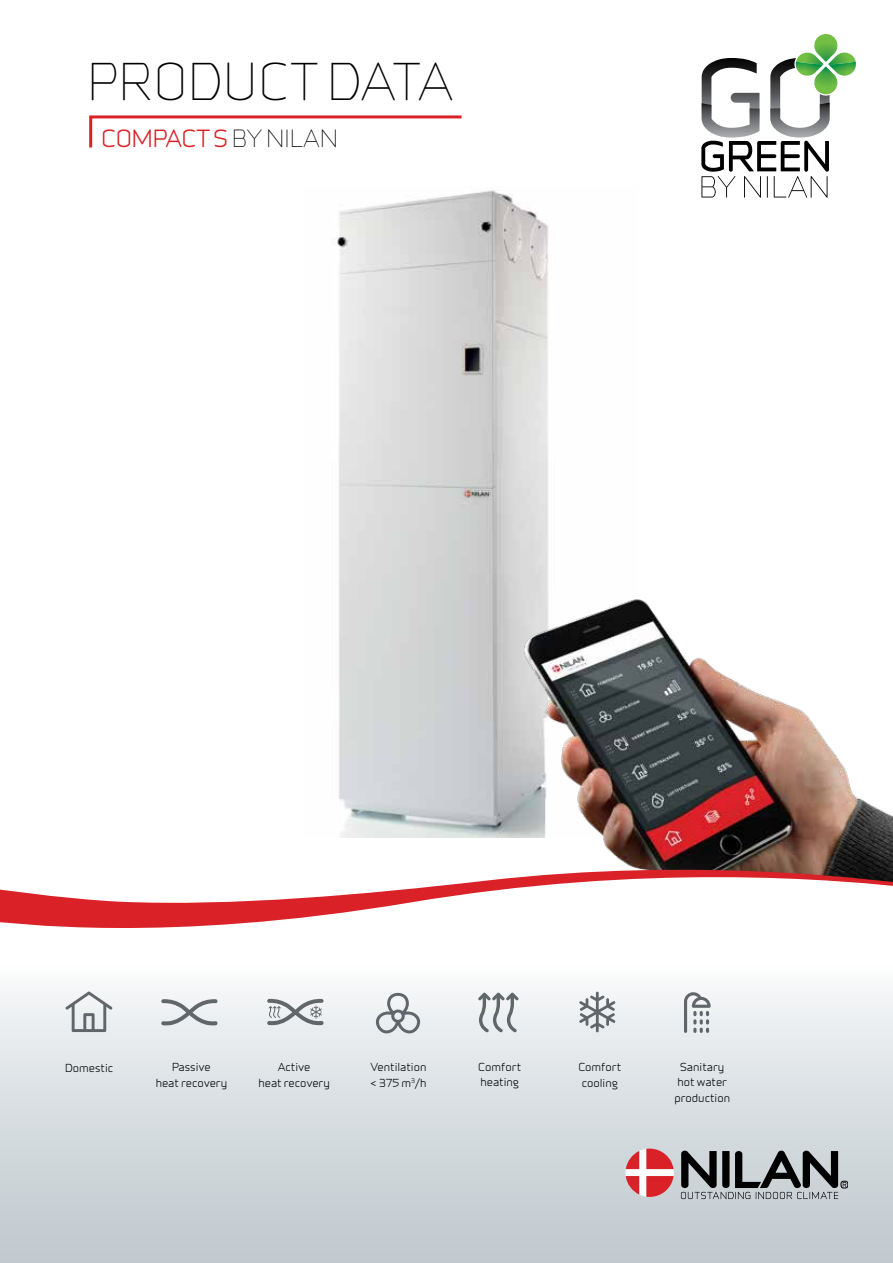
<style>
.page{position:relative;width:893px;height:1263px;background:#fff}
.page>*{position:absolute;margin:0;border:0;box-sizing:border-box;transform-origin:0 0}
.t1{font:300 48px "Infinity";color:#000}
.t2{font:500 22.5px "Infinity";letter-spacing:-.01em;color:#da2128}
.t3{font:500 10.5px/15.9px "Infinity";color:#000;text-align:center}
.s1{font-weight:300;color:#000}
</style>
<div class="page">
<div style="left:0;top:936px;width:893px;height:327px;background:linear-gradient(to bottom,#fff,#bcc6cc)"></div>
<div style="left:841px;top:1181px;width:7px;height:7px;border:1px solid #000;border-radius:2px"></div>
<svg style="left:681px;top:1150px;width:166px;height:49px"></svg>
<svg style="left:625px;top:1148px;width:49px;height:49px"></svg>
<svg style="left:701px;top:34px;width:155px;height:164px"></svg>
<img style="left:332px;top:190px;width:217px;height:647px">
<svg style="left:376px;top:993px;width:44px;height:40px"></svg>
<svg style="left:267px;top:999px;width:57px;height:26px"></svg>
<svg style="left:478px;top:993px;width:40px;height:39px"></svg>
<svg style="left:579px;top:992px;width:36px;height:40px"></svg>
<svg style="left:66px;top:991px;width:46px;height:41px"></svg>
<svg style="left:684px;top:992px;width:27px;height:41px"></svg>
<svg style="left:161px;top:999px;width:56px;height:26px"></svg>
<img style="left:519px;top:596px;width:374px;height:260px">
<svg style="left:0;top:856px;width:893px;height:81px"></svg>
<svg style="left:89px;top:115px;width:373px;height:33px"></svg>
<h1 class="t1" style="left:87px;top:47px;width:368px">PRODUCT DATA</h1>
<h2 class="t2" style="left:101px;top:122px;width:238px">COMPACT S <span class="s1">BY NILAN</span></h2>
<p class="t3" style="left:65px;top:1059px;width:50px">Domestic</p>
<p class="t3" style="left:156px;top:1059px;width:73px">Passive<br>heat recovery</p>
<p class="t3" style="left:370px;top:1059px;width:58px;line-height:15.3px;text-align:left">Ventilation &lt; 375 m<sup>3</sup>/h</p>
<p class="t3" style="left:578px;top:1059px;width:44px;line-height:15.3px">Comfort cooling</p>
<p class="t3" style="left:674px;top:1059px;width:57px;line-height:15.5px">Sanitary hot water production</p>
<p class="t3" style="left:258px;top:1059px;width:73px">Active<br>heat recovery</p>
<p class="t3" style="left:478px;top:1059px;width:44px;line-height:14.7px;text-align:left">Comfort heating</p>
</div>
